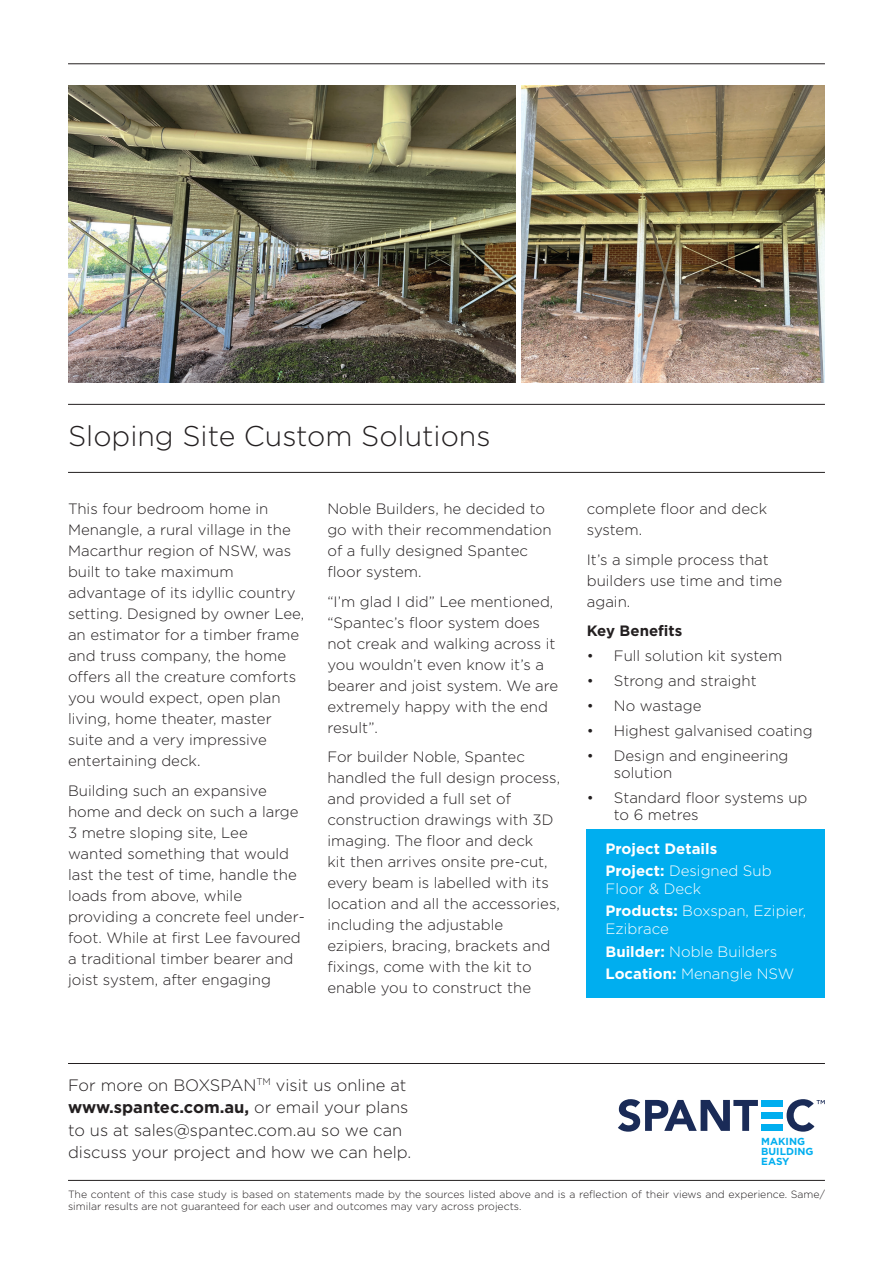
<style>
.page{position:relative;width:893px;height:1263px;background:#fff}
.page>*{position:absolute;margin:0;border:0;box-sizing:border-box;transform-origin:0 0}
.t1{font:300 28.5px "Gotham";color:#231f20}
.t2{font:300 16.5px/22.5px "Gotham";color:#231f20}
.t3{font:300 15px/21px "Gotham";color:#231f20}
.t4{font:300 15px/22.2px "Gotham";color:#fff}
.t5{font:700 15px/22.2px "Gotham";color:#fff}
.t6{font:700 15px "Gotham";color:#231f20}
.t7{font:300 10.5px/12.6px "Gotham";color:#231f20}
.t8{font:700 10.2px/10.2px "Gotham";color:#00aeef}
.s1{font-weight:300}
.s2{font-weight:700}
</style>
<div class="page">
<hr style="left:68px;top:63px;width:757px;height:1px;background:#231f20">
<hr style="left:68px;top:404px;width:757px;height:1px;background:#231f20">
<hr style="left:68px;top:472px;width:757px;height:1px;background:#231f20">
<hr style="left:68px;top:1180px;width:757px;height:1px;background:#231f20">
<hr style="left:68px;top:1063px;width:757px;height:1px;background:#231f20">
<div style="left:762px;top:1100px;width:21px;height:6px;background:#00aeef"></div>
<div style="left:762px;top:1112px;width:21px;height:6px;background:#00aeef"></div>
<div style="left:762px;top:1124px;width:21px;height:7px;background:#00aeef"></div>
<svg style="left:618px;top:1099px;width:140px;height:33px"></svg>
<svg style="left:787px;top:1099px;width:38px;height:33px"></svg>
<img style="left:522px;top:85px;width:303px;height:297px">
<img style="left:68px;top:85px;width:448px;height:297px">
<div style="left:587px;top:829px;width:238px;height:168px;background:#00aeef"></div>
<h1 class="t1" style="left:68px;top:418px;width:424px">Sloping Site Custom Solutions</h1>
<p class="t3" style="left:68px;top:498px;width:238px">This four bedroom home in<br>Menangle, a rural village in the<br>Macarthur region of NSW, was built to take maximum advantage of its idyllic country setting. Designed by owner Lee, an estimator for a timber frame and truss company, the home offers all the creature comforts you would expect, open plan living, home theater, master suite and a very impressive entertaining deck.</p>
<p class="t3" style="left:68px;top:779px;width:238px">Building such an expansive home and deck on such a large<br>3 metre sloping site, Lee wanted something that would last the test of time, handle the loads from above, while providing a concrete feel under&shy;foot. While at first Lee favoured a traditional timber bearer and joist system, after engaging</p>
<p class="t3" style="left:327px;top:498px;width:226px">Noble Builders, he decided to go with their recommendation of a fully designed Spantec floor system.</p>
<p class="t3" style="left:327px;top:590px;width:232px">“I’m glad I did” Lee mentioned, “Spantec’s floor system does not creak and walking across it you wouldn’t even know it’s a bearer and joist system. We are extremely happy with the end result”.</p>
<p class="t3" style="left:327px;top:746px;width:234px">For builder Noble, Spantec handled the full design process, and provided a full set of construction drawings with 3D imaging. The floor and deck<br>kit then arrives onsite pre-cut, every beam is labelled with its location and all the accessories, including the adjustable ezipiers, bracing, brackets and fixings, come with the kit to enable you to construct the</p>
<p class="t3" style="left:587px;top:498px;width:182px">complete floor and deck system.</p>
<p class="t3" style="left:587px;top:549px;width:197px">It’s a simple process that builders use time and time again.</p>
<p class="t6" style="left:587px;top:621px;width:97px">Key Benefits</p>
<p class="t3" style="left:587px;top:645px;width:197px">• Full solution kit system</p>
<p class="t3" style="left:587px;top:670px;width:171px">• Strong and straight</p>
<p class="t3" style="left:587px;top:695px;width:116px">• No wastage</p>
<p class="t3" style="left:587px;top:720px;width:227px">• Highest galvanised coating</p>
<p class="t3" style="left:614px;top:747px;width:176px;line-height:16.5px;text-indent:-27px">• Design and engineering solution</p>
<p class="t3" style="left:614px;top:789px;width:195px;line-height:16.5px;text-indent:-27px">• Standard floor systems up to 6 metres</p>
<p class="t5" style="left:605px;top:837px;width:168px">Project Details<br>Project: <span class="s1">Designed Sub</span></p>
<p class="t4" style="left:605px;top:877px;width:202px">Floor &amp; Deck<br><span class="s2">Products:</span> Boxspan, Ezipier,</p>
<p class="t4" style="left:605px;top:918px;width:190px">Ezibrace<br><span class="s2">Builder:</span> Noble Builders<br><span class="s2">Location:</span> Menangle NSW</p>
<p class="t2" style="left:68px;top:1073px;width:345px">For more on BOXSPAN<sup>TM</sup> visit us online at <span class="s2">www.spantec.com.au,</span> or email your plans to us at sales@spantec.com.au so we can discuss your project and how we can help.</p>
<p class="t8" style="left:761px;top:1136px;width:54px">MAKING<br>BUILDING<br>EASY</p>
<p class="t7" style="left:68px;top:1187px;width:758px">The content of this case study is based on statements made by the sources listed above and is a reflection of their views and experience. Same/ similar results are not guaranteed for each user and outcomes may vary across projects.</p>
</div>
